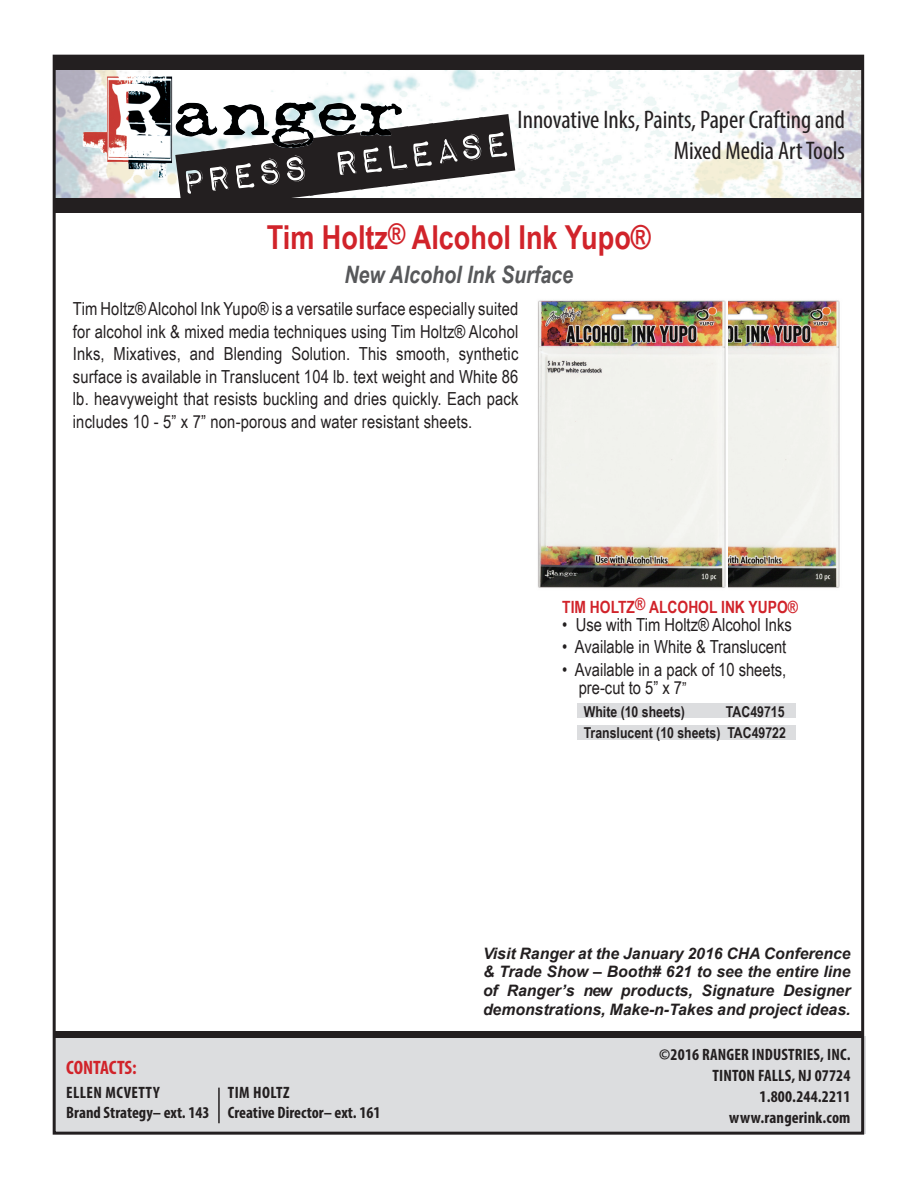
<style>
.page{position:relative;width:918px;height:1188px;background:#fff}
.page>*{position:absolute;margin:0;border:0;box-sizing:border-box;transform-origin:0 0}
.t1{font:46.5px "Impact Label";color:#231f20}
.t2{font:700 33px "Arial Narrow";color:#d1232a}
.t3{font:condensed 25.5px/30.6px "Myriad Pro";color:#231f20;text-align:right}
.t4{font:italic 700 24px "Arial Narrow";color:#57585a}
.t5{font:700 condensed 19.5px "Myriad Pro";letter-spacing:-.005em;color:#d1232a}
.t6{font:18px/22.5px "Arial Narrow";color:#231f20;text-align:justify}
.t7{font:700 16.8px "Arial Narrow";color:#d1232a}
.t8{font:700 condensed 16.5px "Myriad Pro";letter-spacing:.01em;color:#231f20}
.t9{font:italic 700 15.75px/18.9px "Arial";color:#231f20;text-align:justify}
.t10{font:700 15px "Arial Narrow";color:#231f20}
.s1{font-size:28.5px}
.s2{font-size:16.5px}
</style>
<div class="page">
<img style="left:728px;top:300px;width:112px;height:288px">
<div style="left:55px;top:1036px;width:811px;height:98px;background:#dcdddf"></div>
<img style="left:57px;top:70px;width:803px;height:128px">
<div style="left:54px;top:55px;width:809px;height:15px;background:#231f20"></div>
<div style="left:55px;top:198px;width:808px;height:15px;background:#231f20"></div>
<img style="left:82px;top:76px;width:235px;height:103px">
<div style="left:55px;top:1031px;width:806px;height:7px;background:#231f20"></div>
<hr style="left:218px;top:1088px;width:2px;height:35px;background:#231f20">
<div style="left:577px;top:725px;width:219px;height:15px;background:#dcdddf"></div>
<div style="left:577px;top:703px;width:219px;height:15px;background:#dcdddf"></div>
<img style="left:538px;top:300px;width:188px;height:288px">
<p class="t1" style="left:177px;top:155px;width:335px;rotate:-7deg">PRESS RELEASE</p>
<p class="t3" style="left:518px;top:104px;width:329px">Innovative Inks, Paints, Paper Crafting and<br>Mixed Media Art Tools</p>
<p class="t2" style="left:267px;top:212px;width:386px">Tim Holtz<span class="s1">®</span> Alcohol Ink Yupo®</p>
<p class="t4" style="left:344px;top:256px;width:230px">New Alcohol Ink Surface</p>
<p class="t6" style="left:73px;top:297px;width:447px">Tim Holtz® Alcohol Ink Yupo® is a versatile surface especially suited for alcohol ink &amp; mixed media techniques using Tim Holtz® Alcohol Inks, Mixatives, and Blending Solution. This smooth, synthetic surface is available in Translucent 104 lb. text weight and White 86 lb. heavyweight that resists buckling and dries quickly. Each pack includes 10 - 5” x 7” non-porous and water resistant sheets.</p>
<p class="t7" style="left:562px;top:594px;width:237px">TIM HOLTZ® ALCOHOL INK YUPO®</p>
<p class="t6" style="left:562px;top:613px;width:231px">• Use with Tim Holtz® Alcohol Inks</p>
<p class="t6" style="left:562px;top:635px;width:226px">• Available in White &amp; Translucent</p>
<p class="t6" style="left:562px;top:658px;width:226px">• Available in a pack of 10 sheets,</p>
<p class="t6" style="left:579px;top:676px;width:109px">pre-cut to 5” x 7<span class="s2">”</span></p>
<p class="t10" style="left:584px;top:700px;width:103px">White (10 sheets)</p>
<p class="t10" style="left:726px;top:700px;width:60px">TAC49715</p>
<p class="t10" style="left:584px;top:721px;width:204px">Translucent (10 sheets) TAC49722</p>
<p class="t5" style="left:66px;top:1056px;width:72px">CONTACTS:</p>
<p class="t8" style="left:66px;top:1083px;width:95px">ELLEN MCVETTY</p>
<p class="t8" style="left:66px;top:1102px;width:145px">Brand Strategy– ext. 143</p>
<p class="t8" style="left:228px;top:1083px;width:63px">TIM HOLTZ</p>
<p class="t8" style="left:228px;top:1102px;width:154px">Creative Director– ext. 161</p>
<p class="t9" style="left:483px;top:944px;width:369px">Visit Ranger at the January 2016 CHA Conference &amp; Trade Show – Booth# 621 to see the entire line of Ranger’s new products, Signature Designer demonstrations, Make-n-Takes and project ideas.</p>
<p class="t8" style="left:659px;top:1044px;width:193px">©2016 RANGER INDUSTRIES, INC.</p>
<p class="t8" style="left:713px;top:1065px;width:140px">TINTON FALLS, NJ 07724</p>
<p class="t8" style="left:760px;top:1086px;width:92px">1.800.244.2211</p>
<p class="t8" style="left:729px;top:1107px;width:123px">www.rangerink.com</p>
</div>
